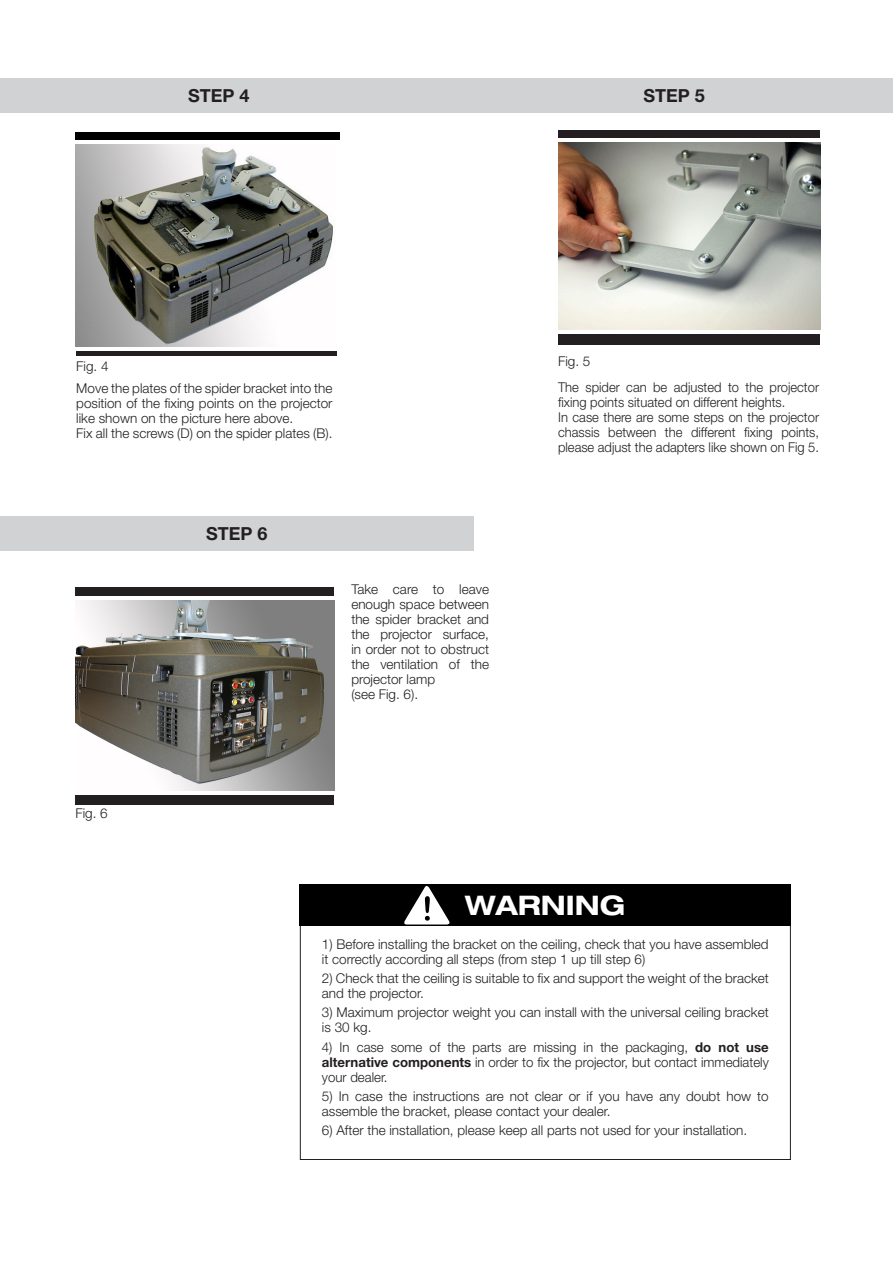
<style>
.page{position:relative;width:893px;height:1263px;background:#fff}
.page>*{position:absolute;margin:0;border:0;box-sizing:border-box;transform-origin:0 0}
.t1{font:700 expanded 27px "Helvetica Neue LT Std";color:#fff}
.t2{font:700 18px "Helvetica Neue LT Std";color:#231f20}
.t3{font:300 13.5px/15px "Helvetica Neue LT Std";color:#231f20}
.t4{font:300 13.5px/15px "Helvetica Neue LT Std";color:#231f20;scale:.96 1}
.s1{font-weight:700}
</style>
<div class="page">
<div style="left:0;top:79px;width:893px;height:34px;background:#d1d2d4"></div>
<div style="left:0;top:517px;width:473px;height:34px;background:#d1d2d4"></div>
<div style="left:299px;top:884px;width:492px;height:42px;background:#000"></div>
<svg style="left:404px;top:886px;width:46px;height:38px"></svg>
<div style="left:76px;top:137px;width:260px;height:219px;background:#231f20"></div>
<img style="left:76px;top:139px;width:260px;height:209px">
<div style="left:558px;top:130px;width:262px;height:214px;background:#231f20"></div>
<img style="left:558px;top:142px;width:262px;height:189px">
<div style="left:75px;top:587px;width:259px;height:217px;background:#231f20"></div>
<img style="left:75px;top:600px;width:259px;height:191px">
<hr style="left:70px;top:140px;width:273px;height:4px;background:#fff">
<hr style="left:553px;top:138px;width:273px;height:4px;background:#fff">
<hr style="left:62px;top:596px;width:273px;height:4px;background:#fff">
<div style="left:75px;top:132px;width:265px;height:7px;background:#000"></div>
<hr style="left:74px;top:348px;width:266px;height:3px;background:#fff">
<hr style="left:557px;top:331px;width:266px;height:3px;background:#fff">
<hr style="left:72px;top:791px;width:266px;height:3px;background:#fff">
<p class="t2" style="left:188px;top:85px;width:63px">STEP 4</p>
<p class="t2" style="left:644px;top:85px;width:63px">STEP 5</p>
<p class="t3" style="left:76px;top:358px;width:34px">Fig. 4</p>
<p class="t3" style="left:76px;top:381px;width:258px;text-align:justify">Move the plates of the spider bracket into the position of the fixing points on the projector like shown on the picture here above.</p>
<p class="t3" style="left:76px;top:426px;width:258px">Fix all the screws (D) on the spider plates (B).</p>
<p class="t2" style="left:206px;top:522px;width:63px">STEP 6</p>
<p class="t3" style="left:351px;top:582px;width:139px;text-align:justify">Take care to leave enough space between the spider bracket and the projector surface, in order not to obstruct the ventilation of the projector lamp</p>
<p class="t3" style="left:351px;top:687px;width:68px">(see Fig. 6).</p>
<p class="t3" style="left:558px;top:353px;width:34px">Fig. 5</p>
<p class="t4" style="left:558px;top:380px;width:273px">The spider can be adjusted to the projector fixing points situated on different heights.</p>
<p class="t4" style="left:558px;top:410px;width:273px;text-align:justify">In case there are some steps on the projector chassis between the different fixing points, please adjust the adapters like shown on Fig 5.</p>
<p class="t3" style="left:75px;top:806px;width:34px">Fig. 6</p>
<p class="t1" style="left:465px;top:888px;width:162px">WARNING</p>
<p class="t3" style="left:322px;top:936px;width:448px">1) Before installing the bracket on the ceiling, check that you have assembled it correctly according all steps (from step 1 up till step 6)</p>
<p class="t3" style="left:322px;top:970px;width:448px">2) Check that the ceiling is suitable to fix and support the weight of the bracket and the projector.</p>
<p class="t3" style="left:322px;top:1005px;width:448px">3) Maximum projector weight you can install with the universal ceiling bracket is 30 kg.</p>
<p class="t3" style="left:322px;top:1039px;width:448px;text-align:justify">4) In case some of the parts are missing in the packaging, <span class="s1">do not use alternative components</span> in order to fix the projector, but contact immediately your dealer.</p>
<p class="t3" style="left:322px;top:1088px;width:448px">5) In case the instructions are not clear or if you have any doubt how to assemble the bracket, please contact your dealer.</p>
<p class="t3" style="left:322px;top:1122px;width:427px">6) After the installation, please keep all parts not used for your installation.</p>
</div>
